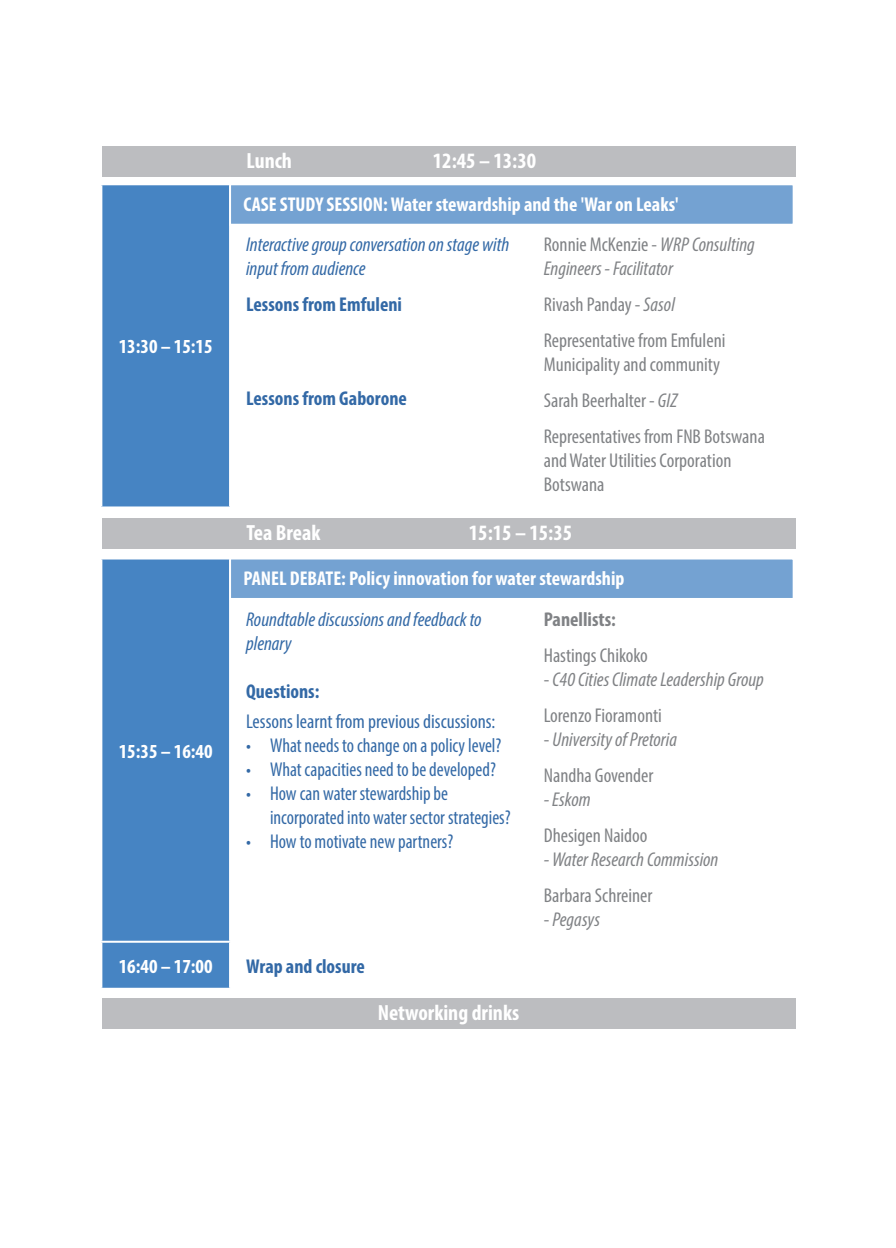
<style>
.page{position:relative;width:896px;height:1248px;background:#fff}
.page>*{position:absolute;margin:0;border:0;box-sizing:border-box;transform-origin:0 0}
.t1{font:700 condensed 22px "Myriad Pro";color:#fff}
.t2{font:condensed 20px/24px "Myriad Pro";color:#808285}
.t3{font:condensed 20px/24px "Myriad Pro";color:#3369a6;scale:.95 1}
.t4{font:italic condensed 20px/24px "Myriad Pro";color:#808285}
.t5{font:700 condensed 20px "Myriad Pro";color:#fff}
.t6{font:italic condensed 20px/24px "Myriad Pro";color:#3369a6}
.t7{font:700 condensed 20px "Myriad Pro";color:#3369a6}
.t8{font:condensed 20px "Myriad Pro";color:#3369a6}
.t9{font:700 condensed 20px "Myriad Pro";color:#808285}
.s1{font-style:normal}
.s2{font-style:italic}
</style>
<div class="page">
<div style="left:101px;top:184px;width:129px;height:323px;background:#4684c3"></div>
<hr style="left:100px;top:183px;width:130px;height:2px;background:#fff">
<hr style="left:100px;top:185px;width:2px;height:321px;background:#fff">
<hr style="left:229px;top:185px;width:2px;height:321px;background:#fff">
<hr style="left:100px;top:506px;width:130px;height:2px;background:#fff">
<div style="left:102px;top:146px;width:693px;height:30px;background:#bcbdc0"></div>
<div style="left:102px;top:559px;width:127px;height:428px;background:#4684c3"></div>
<hr style="left:100px;top:940px;width:130px;height:2px;background:#fff">
<div style="left:102px;top:518px;width:693px;height:30px;background:#bcbdc0"></div>
<div style="left:102px;top:998px;width:693px;height:30px;background:#bcbdc0"></div>
<div style="left:229px;top:183px;width:565px;height:43px;background:#74a2d2;border:2px solid #fff"></div>
<div style="left:229px;top:557px;width:565px;height:43px;background:#74a2d2;border:2px solid #fff"></div>
<p class="t1" style="left:247px;top:146px;width:47px">Lunch</p>
<p class="t1" style="left:433px;top:146px;width:105px">12:45 – 13:30</p>
<p class="t5" style="left:119px;top:334px;width:95px">13:30 – 15:15</p>
<p class="t5" style="left:119px;top:738px;width:95px">15:35 – 16:40</p>
<p class="t5" style="left:243px;top:192px;width:436px">CASE STUDY SESSION: Water stewardship and the 'War on Leaks'</p>
<p class="t6" style="left:246px;top:232px;width:265px">Interactive group conversation on stage with input from audience</p>
<p class="t7" style="left:246px;top:292px;width:157px">Lessons from Emfuleni</p>
<p class="t7" style="left:246px;top:386px;width:162px">Lessons from Gaborone</p>
<p class="t4" style="left:544px;top:232px;width:213px"><span class="s1">Ronnie McKenzie -</span> WRP Consulting<br>Engineers - Facilitator</p>
<p class="t2" style="left:544px;top:292px;width:133px">Rivash Panday - <span class="s2">Sasol</span></p>
<p class="t2" style="left:544px;top:328px;width:183px">Representative from Emfuleni<br>Municipality and community</p>
<p class="t2" style="left:544px;top:388px;width:135px">Sarah Beerhalter - <span class="s2">GIZ</span></p>
<p class="t2" style="left:544px;top:424px;width:223px">Representatives from FNB Botswana and Water Utilities Corporation<br>Botswana</p>
<p class="t1" style="left:246px;top:518px;width:76px">Tea Break</p>
<p class="t1" style="left:469px;top:518px;width:105px">15:15 – 15:35</p>
<p class="t5" style="left:243px;top:566px;width:382px">PANEL DEBATE: Policy innovation for water stewardship</p>
<p class="t6" style="left:246px;top:606px;width:237px">Roundtable discussions and feedback to plenary</p>
<p class="t7" style="left:246px;top:678px;width:75px">Questions:</p>
<p class="t8" style="left:246px;top:708px;width:251px">Lessons learnt from previous discussions:</p>
<p class="t3" style="left:246px;top:732px;width:270px">• What needs to change on a policy level?</p>
<p class="t3" style="left:246px;top:756px;width:264px">• What capacities need to be developed?</p>
<p class="t3" style="left:270px;top:780px;width:255px;text-indent:-24px">• How can water stewardship be incorporated into water sector strategies?</p>
<p class="t3" style="left:246px;top:828px;width:220px">• How to motivate new partners?</p>
<p class="t9" style="left:544px;top:606px;width:74px">Panellists:</p>
<p class="t2" style="left:544px;top:642px;width:106px">Hastings Chikoko</p>
<p class="t4" style="left:544px;top:666px;width:222px"><span class="s1">-</span> C40 Cities Climate Leadership Group</p>
<p class="t2" style="left:544px;top:702px;width:120px">Lorenzo Fioramonti</p>
<p class="t4" style="left:544px;top:726px;width:135px"><span class="s1">-</span> University of Pretoria</p>
<p class="t2" style="left:544px;top:762px;width:111px">Nandha Govender</p>
<p class="t4" style="left:544px;top:786px;width:48px">- Eskom</p>
<p class="t2" style="left:544px;top:822px;width:105px">Dhesigen Naidoo</p>
<p class="t4" style="left:544px;top:846px;width:176px">- Water Research Commission</p>
<p class="t2" style="left:544px;top:882px;width:110px">Barbara Schreiner</p>
<p class="t4" style="left:544px;top:906px;width:58px"><span class="s1">-</span> Pegasys</p>
<p class="t5" style="left:119px;top:953px;width:95px">16:40 – 17:00</p>
<p class="t7" style="left:246px;top:953px;width:120px">Wrap and closure</p>
<p class="t1" style="left:378px;top:998px;width:143px">Networking drinks</p>
</div>
